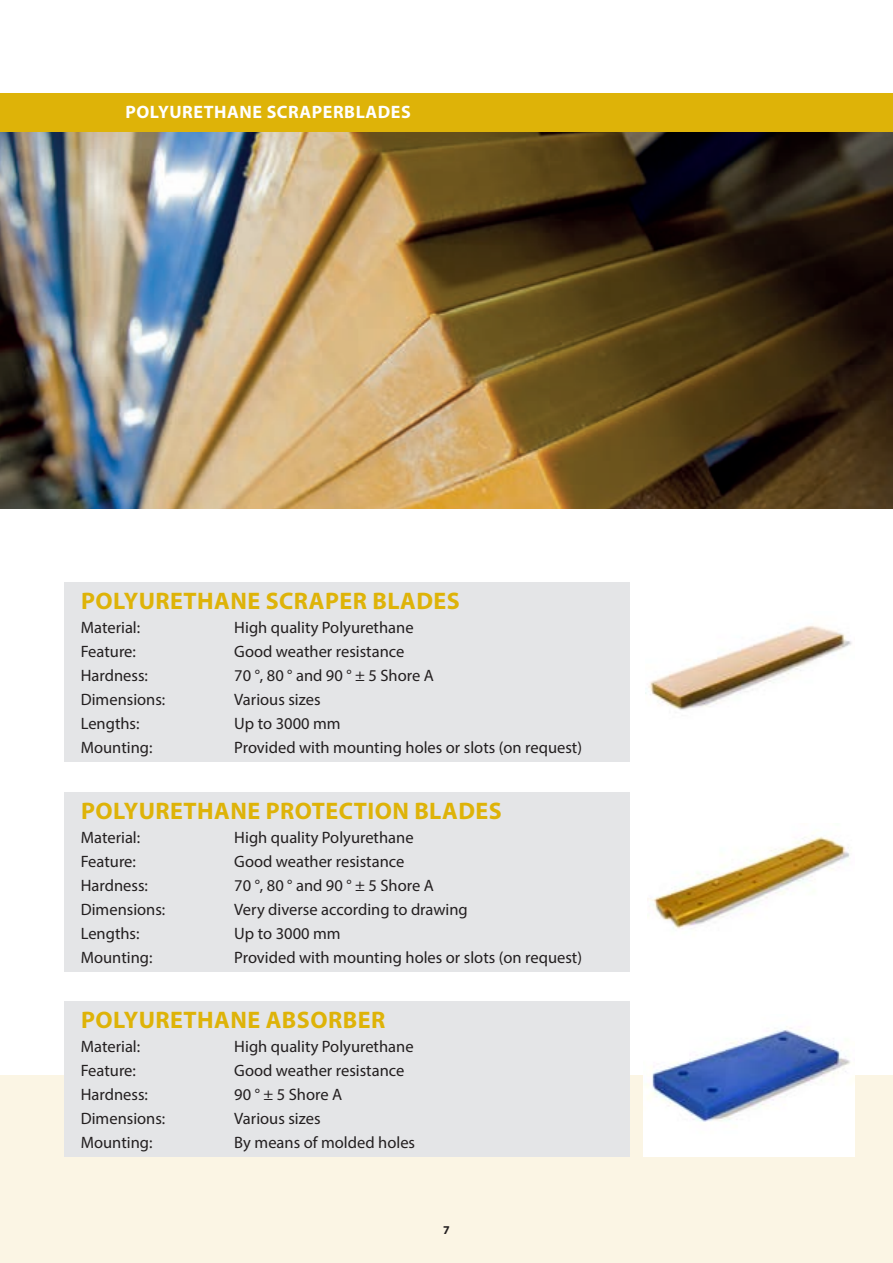
<style>
.page{position:relative;width:893px;height:1263px;background:#fff}
.page>*{position:absolute;margin:0;border:0;box-sizing:border-box;transform-origin:0 0}
.t1{font:700 24px "Myriad Pro";letter-spacing:.02em;color:#deb308}
.t2{font:700 18px "Myriad Pro";letter-spacing:.03em;color:#fff}
.t3{font:16.5px "Myriad Pro";color:#231f20}
.t4{font:700 12px "Myriad Pro";color:#231f20}
</style>
<div class="page">
<div style="left:0;top:1076px;width:893px;height:187px;background:#fbf5e4"></div>
<img style="left:0;top:132px;width:893px;height:376px">
<div style="left:0;top:94px;width:893px;height:38px;background:#deb308"></div>
<hr style="left:0;top:1076px;width:1px;height:187px;background:#f1dea0">
<div style="left:64px;top:583px;width:565px;height:179px;background:#e4e5e7"></div>
<img style="left:645px;top:625px;width:207px;height:85px">
<div style="left:64px;top:792px;width:565px;height:179px;background:#e4e5e7"></div>
<img style="left:648px;top:836px;width:202px;height:93px">
<div style="left:64px;top:1002px;width:565px;height:155px;background:#e4e5e7"></div>
<div style="left:643px;top:1002px;width:212px;height:155px;background:#fff"></div>
<img style="left:646px;top:1028px;width:205px;height:94px">
<p class="t2" style="left:125px;top:100px;width:287px">POLYURETHANE SCRAPERBLADES</p>
<h1 class="t1" style="left:81px;top:585px;width:200px">POLYURETHANE SCRAPER</h1>
<h1 class="t1" style="left:372px;top:585px;width:16px">BLADES</h1>
<p class="t3" style="left:81px;top:617px;width:61px">Material:</p>
<p class="t3" style="left:234px;top:617px;width:181px">High quality Polyurethane</p>
<p class="t3" style="left:81px;top:641px;width:57px">Feature:</p>
<p class="t3" style="left:234px;top:641px;width:172px">Good weather resistance</p>
<p class="t3" style="left:81px;top:665px;width:69px">Hardness:</p>
<p class="t3" style="left:234px;top:665px;width:201px">70 °, 80 ° and 90 ° ± 5 Shore A</p>
<p class="t3" style="left:81px;top:689px;width:86px">Dimensions:</p>
<p class="t3" style="left:234px;top:689px;width:88px">Various sizes</p>
<p class="t3" style="left:81px;top:713px;width:60px">Lengths:</p>
<p class="t3" style="left:234px;top:713px;width:108px">Up to 3000 mm</p>
<p class="t3" style="left:81px;top:737px;width:73px">Mounting:</p>
<p class="t3" style="left:234px;top:737px;width:349px">Provided with mounting holes or slots (on request)</p>
<h1 class="t1" style="left:81px;top:795px;width:349px">POLYURETHANE PROTECTION BLADES</h1>
<p class="t3" style="left:81px;top:827px;width:61px">Material:</p>
<p class="t3" style="left:234px;top:827px;width:181px">High quality Polyurethane</p>
<p class="t3" style="left:81px;top:851px;width:57px">Feature:</p>
<p class="t3" style="left:234px;top:851px;width:172px">Good weather resistance</p>
<p class="t3" style="left:81px;top:875px;width:69px">Hardness:</p>
<p class="t3" style="left:234px;top:875px;width:201px">70 °, 80 ° and 90 ° ± 5 Shore A</p>
<p class="t3" style="left:81px;top:899px;width:86px">Dimensions:</p>
<p class="t3" style="left:234px;top:899px;width:235px">Very diverse according to drawing</p>
<p class="t3" style="left:81px;top:923px;width:60px">Lengths:</p>
<p class="t3" style="left:234px;top:923px;width:108px">Up to 3000 mm</p>
<p class="t3" style="left:81px;top:947px;width:73px">Mounting:</p>
<p class="t3" style="left:234px;top:947px;width:349px">Provided with mounting holes or slots (on request)</p>
<h1 class="t1" style="left:81px;top:1004px;width:201px">POLYURETHANE ABSORBER</h1>
<p class="t3" style="left:81px;top:1036px;width:61px">Material:</p>
<p class="t3" style="left:234px;top:1036px;width:181px">High quality Polyurethane</p>
<p class="t3" style="left:81px;top:1060px;width:57px">Feature:</p>
<p class="t3" style="left:234px;top:1060px;width:172px">Good weather resistance</p>
<p class="t3" style="left:81px;top:1084px;width:69px">Hardness:</p>
<p class="t3" style="left:234px;top:1084px;width:109px">90 ° ± 5 Shore A</p>
<p class="t3" style="left:81px;top:1108px;width:86px">Dimensions:</p>
<p class="t3" style="left:234px;top:1108px;width:88px">Various sizes</p>
<p class="t3" style="left:81px;top:1132px;width:73px">Mounting:</p>
<p class="t3" style="left:234px;top:1132px;width:182px">By means of molded holes</p>
<p class="t4" style="left:443px;top:1222px;width:8px">7</p>
</div>
